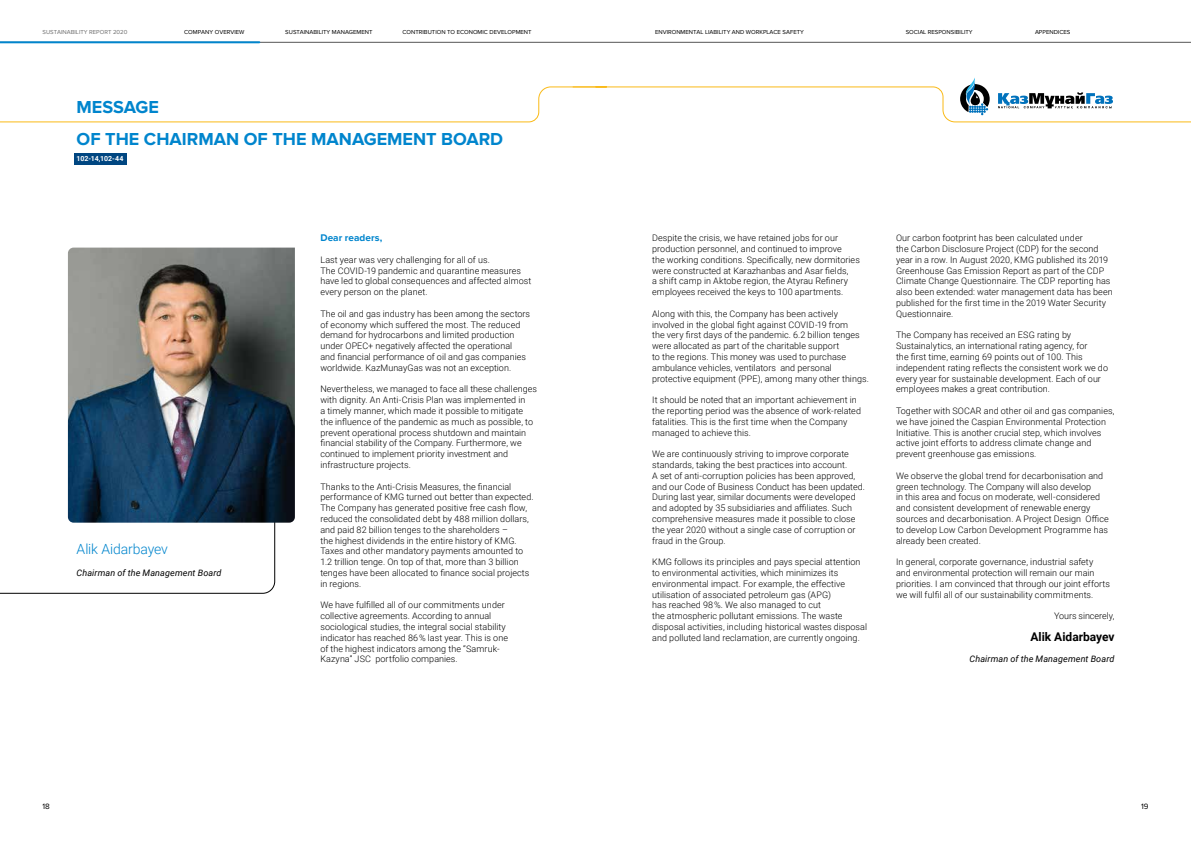
<style>
.page{position:relative;width:1191px;height:842px;background:#fff}
.page>*{position:absolute;margin:0;border:0;box-sizing:border-box;transform-origin:0 0}
.t1{font:700 18px/32px "Proxima Nova";color:#0085cd}
.t2{font:300 14px "Roboto";letter-spacing:-.01em;color:#0085cd}
.t3{font:700 12px "Roboto";color:#000}
.t4{font:700 10px "Proxima Nova";letter-spacing:.005em;color:#0085cd}
.t5{font:300 9px/10.8px "Roboto";letter-spacing:.005em;color:#000}
.t6{font:italic 9px "Roboto";letter-spacing:.01em;color:#000}
.t7{font:8px "Proxima Nova";color:#000}
.t8{font:700 7px "Roboto";color:#fff}
.t9{font:6px "Proxima Nova";color:#000}
.t10{font:6px "Proxima Nova";color:#6e6e6e}
</style>
<div class="page">
<hr style="left:0;top:42px;width:1191px;height:1px;background:#565655">
<hr style="left:0;top:41px;width:259px;height:2px;background:#0085cd">
<svg style="left:0;top:419px;width:275px;height:175px"></svg>
<svg style="left:0;top:78px;width:1191px;height:45px"></svg>
<div style="left:74px;top:153px;width:52px;height:11px;background:#004681"></div>
<img style="left:68px;top:248px;width:227px;height:275px">
<p class="t10" style="left:43px;top:29px;width:86px">SUSTAINABILITY REPORT 2020</p>
<p class="t9" style="left:184px;top:29px;width:62px">COMPANY OVERVIEW</p>
<p class="t9" style="left:285px;top:29px;width:89px">SUSTAINABILITY MANAGEMENT</p>
<p class="t9" style="left:402px;top:29px;width:131px">СONTRIBUTION TO ECONOMIC DEVELOPMENT</p>
<p class="t9" style="left:655px;top:29px;width:150px">ENVIRONMENTAL LIABILITY AND WORKPLACE SAFETY</p>
<p class="t9" style="left:905px;top:29px;width:68px">SOCIAL RESPONSIBILITY</p>
<p class="t9" style="left:1035px;top:29px;width:37px">APPENDICES</p>
<h1 class="t1" style="left:77px;top:92px;width:428px">MESSAGE<br>OF THE CHAIRMAN OF THE MANAGEMENT BOARD</h1>
<p class="t8" style="left:77px;top:154px;width:48px">102-14,102-44</p>
<h2 class="t2" style="left:77px;top:540px;width:93px">Alik Aidarbayev</h2>
<p class="t6" style="left:77px;top:566px;width:146px">Chairman of the Management Board</p>
<p class="t4" style="left:320px;top:232px;width:63px">Dear readers,</p>
<p class="t5" style="left:320px;top:254px;width:212px">Last year was very challenging for all of us.<br>The COVID-19 pandemic and quarantine measures have led to global consequences and affected almost every person on the planet.</p>
<p class="t5" style="left:320px;top:308px;width:211px">The oil and gas industry has been among the sectors of economy which suffered the most. The reduced demand for hydrocarbons and limited production under OPEC+ negatively affected the operational<br>and financial performance of oil and gas companies worldwide. KazMunayGas was not an exception.</p>
<p class="t5" style="left:320px;top:383px;width:218px">Nevertheless, we managed to face all these challenges with dignity. An Anti-Crisis Plan was implemented in<br>a timely manner, which made it possible to mitigate the influence of the pandemic as much as possible, to prevent operational process shutdown and maintain financial stability of the Company. Furthermore, we continued to implement priority investment and infrastructure projects.</p>
<p class="t5" style="left:320px;top:481px;width:215px">Thanks to the Anti-Crisis Measures, the financial performance of KMG turned out better than expected.<br>The Company has generated positive free cash flow, reduced the consolidated debt by 488 million dollars, and paid 82 billion tenges to the shareholders –<br>the highest dividends in the entire history of KMG.<br>Taxes and other mandatory payments amounted to 1.2 trillion tenge. On top of that, more than 3 billion tenges have been allocated to finance social projects in regions.</p>
<p class="t5" style="left:320px;top:599px;width:189px">We have fulfilled all of our commitments under collective agreements. According to annual sociological studies, the integral social stability indicator has reached 86 % last year. This is one of the highest indicators among the “Samruk-Kazyna” JSC portfolio companies.</p>
<p class="t5" style="left:652px;top:232px;width:209px">Despite the crisis, we have retained jobs for our production personnel, and continued to improve<br>the working conditions. Specifically, new dormitories were constructed at Karazhanbas and Asar fields,<br>a shift camp in Aktobe region, the Atyrau Refinery employees received the keys to 100 apartments.</p>
<p class="t5" style="left:652px;top:308px;width:218px">Along with this, the Company has been actively involved in the global fight against COVID-19 from<br>the very first days of the pandemic. 6.2 billion tenges were allocated as part of the charitable support<br>to the regions. This money was used to purchase ambulance vehicles, ventilators and personal protective equipment (РРE), among many other things.</p>
<p class="t5" style="left:652px;top:394px;width:210px">It should be noted that an important achievement in the reporting period was the absence of work-related fatalities. This is the first time when the Company managed to achieve this.</p>
<p class="t5" style="left:652px;top:448px;width:214px">We are continuously striving to improve corporate standards, taking the best practices into account.<br>A set of anti-corruption policies has been approved, and our Code of Business Conduct has been updated.<br>During last year, similar documents were developed and adopted by 35 subsidiaries and affiliates. Such comprehensive measures made it possible to close the year 2020 without a single case of corruption or fraud in the Group.</p>
<p class="t5" style="left:652px;top:556px;width:216px">KMG follows its principles and pays special attention to environmental activities, which minimizes its environmental impact. For example, the effective utilisation of associated petroleum gas (APG)<br>has reached 98 %. We also managed to cut<br>the atmospheric pollutant emissions. The waste disposal activities, including historical wastes disposal and polluted land reclamation, are currently ongoing.</p>
<p class="t5" style="left:896px;top:232px;width:218px">Our carbon footprint has been calculated under<br>the Carbon Disclosure Project (CDP) for the second year in a row. In August 2020, KMG published its 2019<br>Greenhouse Gas Emission Report as part of the CDP Climate Change Questionnaire. The CDP reporting has also been extended: water management data has been published for the first time in the 2019 Water Security Questionnaire.</p>
<p class="t5" style="left:896px;top:329px;width:213px">The Company has received an ESG rating by Sustainalytics, an international rating agency, for<br>the first time, earning 69 points out of 100. This independent rating reflects the consistent work we do every year for sustainable development. Each of our employees makes a great contribution.</p>
<p class="t5" style="left:896px;top:405px;width:220px">Together with SOCAR and other oil and gas companies, we have joined the Caspian Environmental Protection Initiative. This is another crucial step, which involves active joint efforts to address climate change and prevent greenhouse gas emissions.</p>
<p class="t5" style="left:896px;top:470px;width:214px">We observe the global trend for decarbonisation and green technology. The Company will also develop<br>in this area and focus on moderate, well-considered and consistent development of renewable energy sources and decarbonisation. A Project Design Office to develop Low Carbon Development Programme has already been created.</p>
<p class="t5" style="left:896px;top:556px;width:215px">In general, corporate governance, industrial safety and environmental protection will remain our main priorities. I am convinced that through our joint efforts we will fulfil all of our sustainability commitments.</p>
<p class="t5" style="left:1054px;top:610px;width:62px">Yours sincerely,</p>
<h3 class="t3" style="left:1030px;top:628px;width:85px">Alik Aidarbayev</h3>
<p class="t6" style="left:969px;top:653px;width:146px">Chairman of the Management Board</p>
<p class="t7" style="left:43px;top:802px;width:9px">18</p>
<p class="t7" style="left:1141px;top:802px;width:9px">19</p>
</div>
